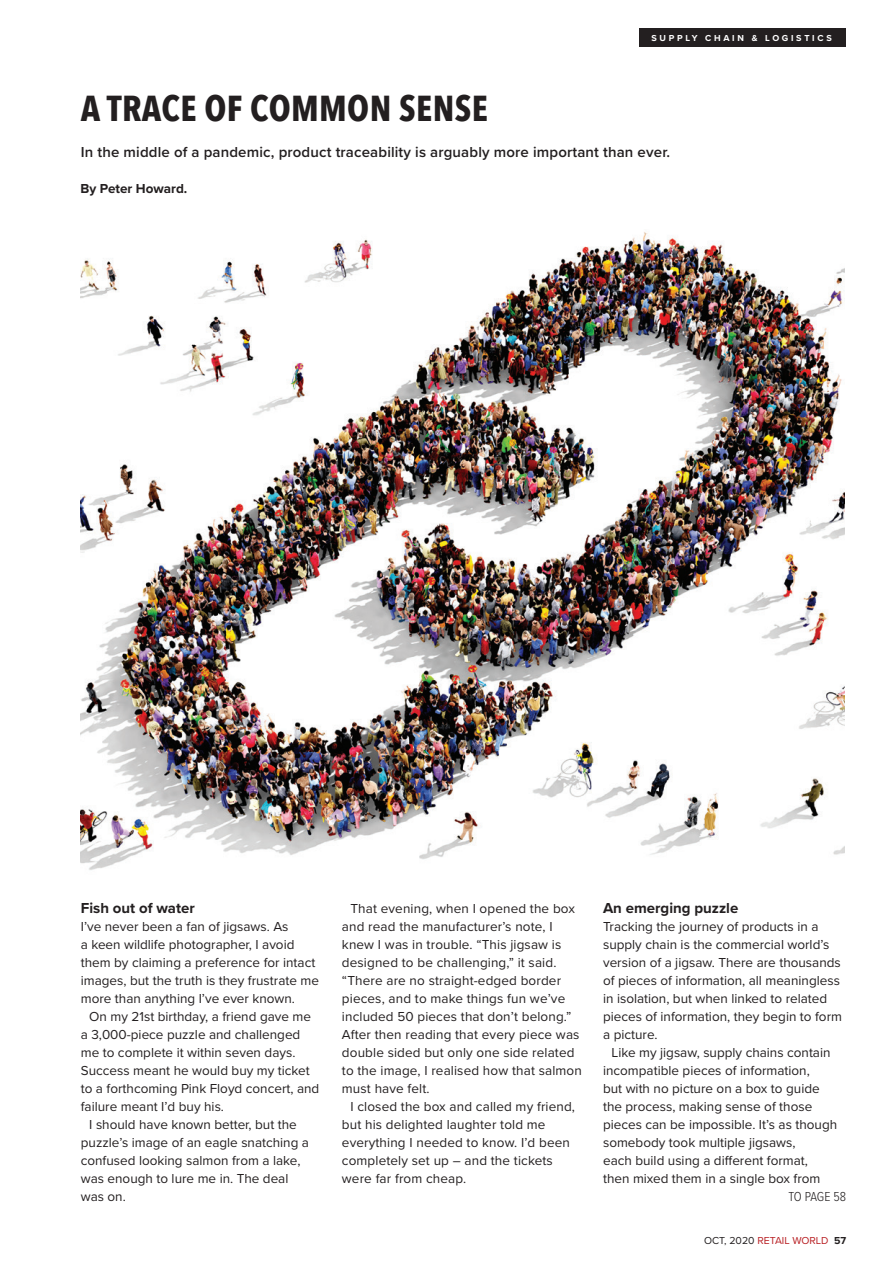
<style>
.page{position:relative;width:893px;height:1263px;background:#fff}
.page>*{position:absolute;margin:0;border:0;box-sizing:border-box;transform-origin:0 0}
.t1{font:700 36px "Avenir Next Condensed";letter-spacing:.01em;color:#231f20}
.t2{font:600 15px "Proxima Nova";letter-spacing:.01em;color:#231f20}
.t3{font:700 15px "Proxima Nova";color:#231f20}
.t4{font:13.5px/18px "Proxima Nova";color:#231f20}
.t5{font:700 13.5px "Proxima Nova";color:#231f20}
.t6{font:300 13.5px "Proxima Nova Cond";letter-spacing:-.02em;color:#231f20}
.t7{font:10.5px "Proxima Nova";color:#b81f23}
.t8{font:700 9px "Proxima Nova";letter-spacing:.3em;color:#fff}
.s1{color:#231f20}
.s2{font-weight:700;color:#231f20}
</style>
<div class="page">
<div style="left:640px;top:28px;width:206px;height:18px;background:#231f20"></div>
<img style="left:81px;top:232px;width:764px;height:638px">
<p class="t8" style="left:651px;top:31px;width:182px">SUPPLY CHAIN &amp; LOGISTICS</p>
<h1 class="t1" style="left:81px;top:86px;width:409px">A TRACE OF COMMON SENSE</h1>
<p class="t2" style="left:81px;top:141px;width:591px">In the middle of a pandemic, product traceability is arguably more important than ever.</p>
<p class="t5" style="left:81px;top:179px;width:108px">By Peter Howard.</p>
<p class="t3" style="left:81px;top:897px;width:116px">Fish out of water</p>
<p class="t4" style="left:81px;top:917px;width:240px">I’ve never been a fan of jigsaws. As<br>a keen wildlife photographer, I avoid them by claiming a preference for intact images, but the truth is they frustrate me more than anything I’ve ever known.</p>
<p class="t4" style="left:89px;top:1007px;width:223px">On my 21st birthday, a friend gave me</p>
<p class="t4" style="left:81px;top:1025px;width:221px">a 3,000-piece puzzle and challenged</p>
<p class="t4" style="left:81px;top:1043px;width:216px">me to complete it within seven days.</p>
<p class="t4" style="left:81px;top:1061px;width:230px">Success meant he would buy my ticket</p>
<p class="t4" style="left:81px;top:1079px;width:240px">to a forthcoming Pink Floyd concert, and</p>
<p class="t4" style="left:81px;top:1097px;width:145px">failure meant I’d buy his.</p>
<p class="t4" style="left:89px;top:1115px;width:209px">I should have known better, but the</p>
<p class="t4" style="left:81px;top:1133px;width:230px">puzzle’s image of an eagle snatching a</p>
<p class="t4" style="left:81px;top:1151px;width:221px">confused looking salmon from a lake,</p>
<p class="t4" style="left:81px;top:1169px;width:209px">was enough to lure me in. The deal</p>
<p class="t4" style="left:81px;top:1187px;width:47px">was on.</p>
<p class="t4" style="left:342px;top:899px;width:241px;text-indent:9px">That evening, when I opened the box and read the manufacturer’s note, I knew I was in trouble. “This jigsaw is designed to be challenging,” it said. “There are no straight-edged border pieces, and to make things fun we’ve included 50 pieces that don’t belong.” After then reading that every piece was double sided but only one side related to the image, I realised how that salmon must have felt.</p>
<p class="t4" style="left:342px;top:1097px;width:235px;text-indent:9px">I closed the box and called my friend, but his delighted laughter told me everything I needed to know. I’d been completely set up – and the tickets were far from cheap.</p>
<p class="t3" style="left:603px;top:897px;width:137px">An emerging puzzle</p>
<p class="t4" style="left:603px;top:917px;width:240px">Tracking the journey of products in a supply chain is the commercial world’s version of a jigsaw. There are thousands of pieces of information, all meaningless in isolation, but when linked to related pieces of information, they begin to form a picture.</p>
<p class="t4" style="left:603px;top:1043px;width:236px;text-indent:9px">Like my jigsaw, supply chains contain incompatible pieces of information,<br>but with no picture on a box to guide the process, making sense of those pieces can be impossible. It’s as though somebody took multiple jigsaws,<br>each build using a different format, then mixed them in a single box from</p>
<p class="t6" style="left:788px;top:1187px;width:59px">TO PAGE 58</p>
<p class="t7" style="left:704px;top:1232px;width:144px"><span class="s1">OCT, 2020</span> RETAIL WORLD <span class="s2">57</span></p>
</div>
